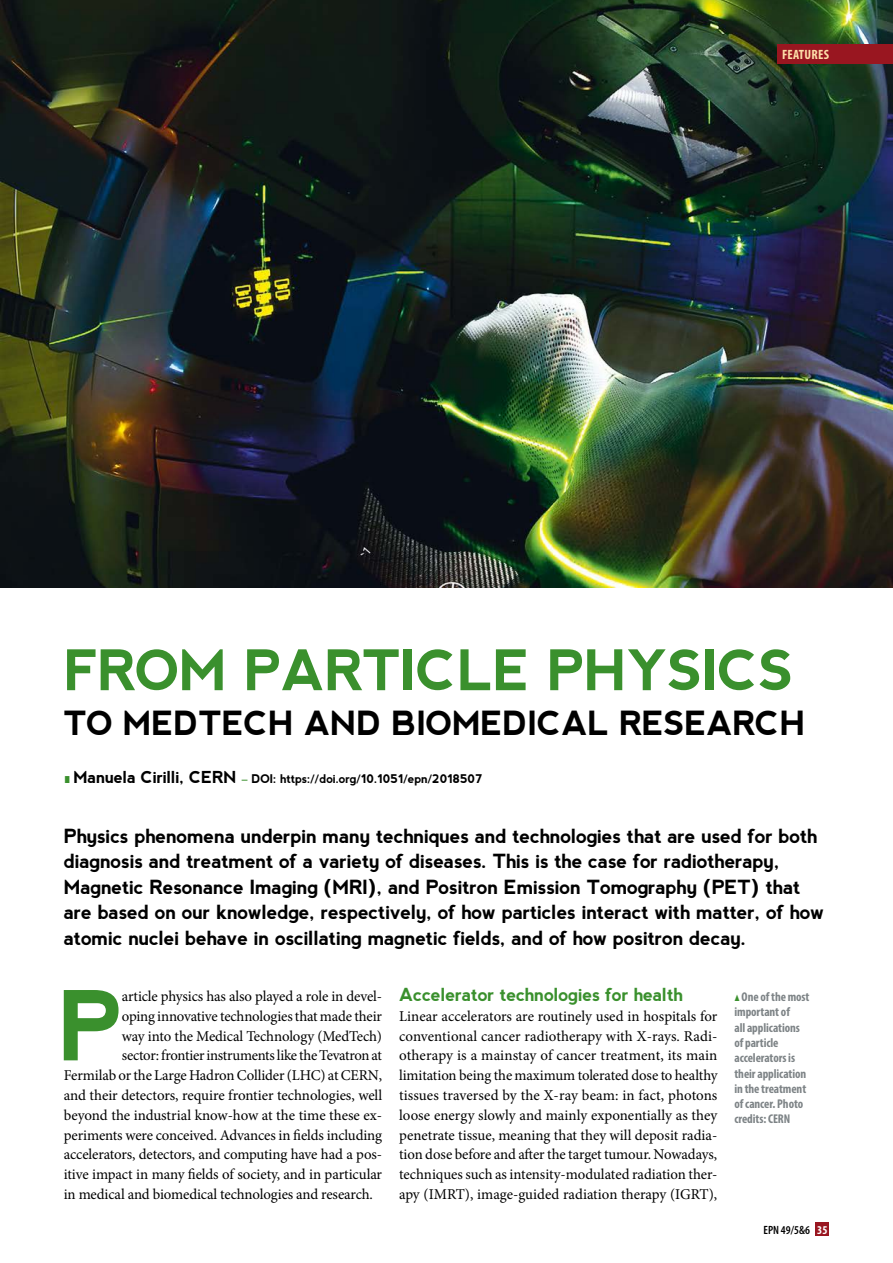
<style>
.page{position:relative;width:893px;height:1263px;background:#fff}
.page>*{position:absolute;margin:0;border:0;box-sizing:border-box;transform-origin:0 0}
.t1{font:700 96px "nevis";color:#3a902d}
.t2{font:700 55.8px "nevis";letter-spacing:-.015em;color:#3a902d}
.t3{font:700 33.3px "nevis";letter-spacing:-.015em;color:#000}
.t4{font:700 19.5px/25.5px "nevis";letter-spacing:-.015em;color:#000}
.t5{font:700 18px "nevis";letter-spacing:-.015em;color:#3a902d}
.t6{font:15px/19.8px "Minion Pro";letter-spacing:-.01em;color:#000;text-align:justify}
.t7{font:700 condensed 13.5px "Myriad Pro";letter-spacing:.02em;color:#fedea9}
.t8{font:700 condensed 12.75px/15.3px "Myriad Pro";letter-spacing:-.005em;color:#7d8386}
.t9{font:700 12px "nevis";letter-spacing:-.015em;color:#000}
.t10{font:600 condensed 12px "Myriad Pro";color:#000}
.s1{font-family:"Myriad Pro";font-weight:900;font-size:9.75px;color:#3a902d}
.s2{font-size:16.5px}
.s3{color:#3a902d}
.s4{font-family:"Mathematical Pi Six";font-weight:400;font-stretch:normal;font-size:8.7px;color:#3a902d}
.s5{font-weight:700;color:#fff}
</style>
<div class="page">
<img style="left:0;top:0;width:893px;height:587px">
<div style="left:816px;top:1222px;width:13px;height:14px;background:#991620"></div>
<div style="left:777px;top:45px;width:116px;height:19px;background:#991620"></div>
<p class="t7" style="left:782px;top:46px;width:49px">FEATURES</p>
<h2 class="t2" style="left:64px;top:638px;width:732px">FROM PARTICLE PHYSICS</h2>
<h3 class="t3" style="left:64px;top:704px;width:744px">TO MEDTECH AND BIOMEDICAL RESEARCH</h3>
<p class="t9" style="left:64px;top:772px;width:420px"><span class="s1">l</span><span class="s2">Manuela Cirilli, CERN</span> <span class="s3">–</span> DOI: https://doi.org/10.1051/epn/2018507</p>
<p class="t4" style="left:64px;top:823px;width:762px">Physics phenomena underpin many techniques and technologies that are used for both diagnosis and treatment of a variety of diseases. This is the case for radiotherapy, Magnetic Resonance Imaging (MRI), and Positron Emission Tomography (PET) that are based on our knowledge, respectively, of how particles interact with matter, of how atomic nuclei behave in oscillating magnetic fields, and of how positron decay.</p>
<h1 class="t1" style="left:58px;top:971px;width:67px">P</h1>
<p class="t6" style="left:122px;top:986px;width:262px">article physics has also played a role in devel-</p>
<p class="t6" style="left:122px;top:1006px;width:262px">oping innovative technologies that made their</p>
<p class="t6" style="left:122px;top:1026px;width:262px">way into the Medical Technology (MedTech)</p>
<p class="t6" style="left:122px;top:1046px;width:262px">sector: frontier instruments like the Tevatron at</p>
<p class="t6" style="left:64px;top:1065px;width:320px">Fermilab or the Large Hadron Collider (LHC) at CERN,</p>
<p class="t6" style="left:64px;top:1085px;width:320px">and their detectors, require frontier technologies, well</p>
<p class="t6" style="left:64px;top:1105px;width:320px">beyond the industrial know-how at the time these ex-</p>
<p class="t6" style="left:64px;top:1125px;width:320px">periments were conceived. Advances in fields including</p>
<p class="t6" style="left:64px;top:1145px;width:320px">accelerators, detectors, and computing have had a pos-</p>
<p class="t6" style="left:64px;top:1164px;width:320px">itive impact in many fields of society, and in particular</p>
<p class="t6" style="left:64px;top:1184px;width:311px">in medical and biomedical technologies and research.</p>
<p class="t5" style="left:399px;top:984px;width:286px">Accelerator technologies for health</p>
<p class="t6" style="left:399px;top:1006px;width:320px">Linear accelerators are routinely used in hospitals for conventional cancer radiotherapy with X-rays. Radi&shy;otherapy is a mainstay of cancer treatment, its main limitation being the maximum tolerated dose to healthy tissues traversed by the X-ray beam: in fact, photons loose energy slowly and mainly exponentially as they penetrate tissue, meaning that they will deposit radia&shy;tion dose before and after the target tumour. Nowadays, techniques such as intensity-modulated radiation ther&shy;apy (IMRT), image-guided radiation therapy (IGRT),</p>
<p class="t8" style="left:734px;top:989px;width:77px"><span class="s4">m</span> One of the most important of<br>all applications of particle accelerators is their application in the treatment of cancer. Photo credits: CERN</p>
<p class="t10" style="left:763px;top:1223px;width:66px">EPN 49/5&amp;6 <span class="s5">35</span></p>
</div>
